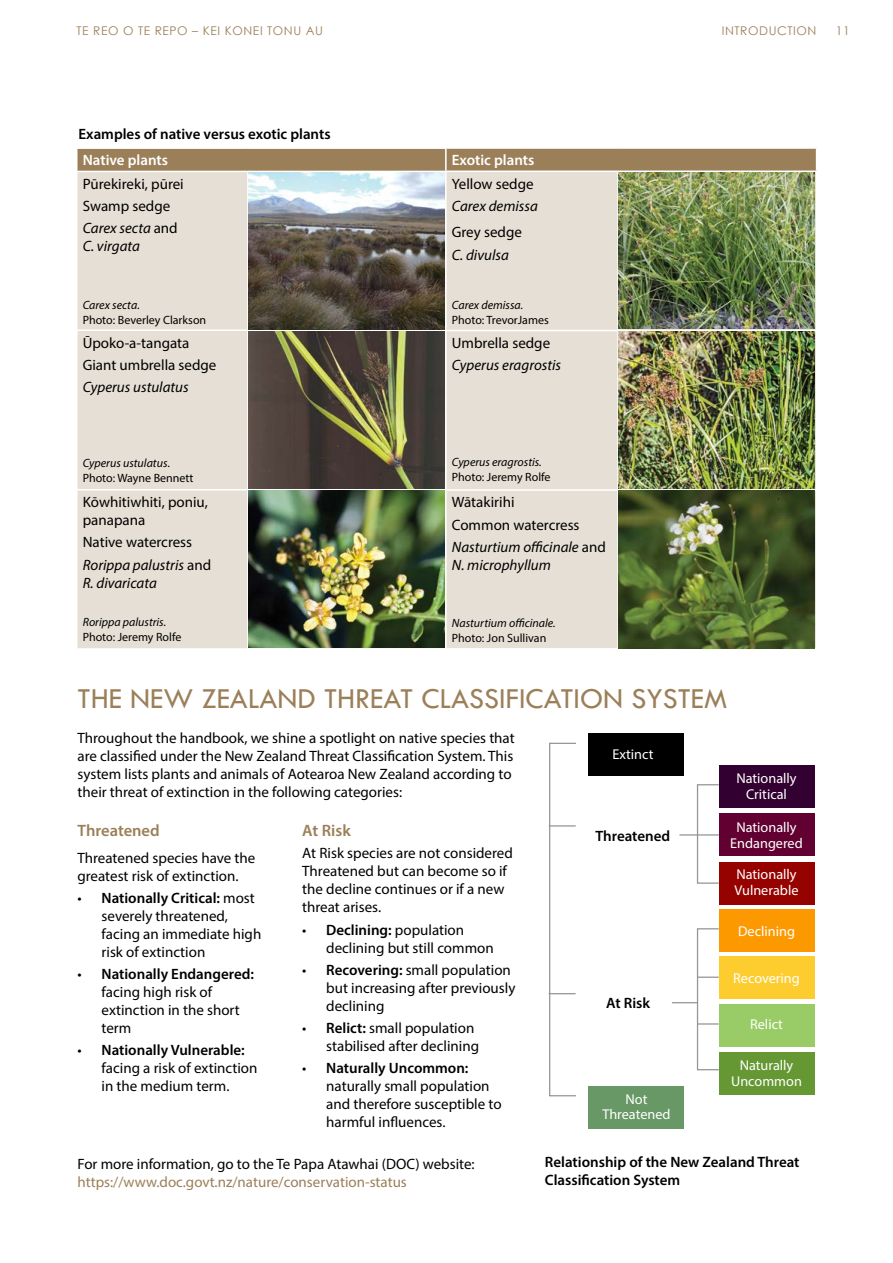
<style>
.page{position:relative;width:893px;height:1263px;background:#fff}
.page>*{position:absolute;margin:0;border:0;box-sizing:border-box;transform-origin:0 0}
.t1{font:30px "Tw Cen";color:#9b7f58}
.t2{font:600 16.5px "Myriad Pro";color:#9b7f58}
.t3{font:15px/18px "Myriad Pro";color:#000}
.t4{font:600 15px/18px "Myriad Pro";color:#000}
.t5{font:italic 15px "Myriad Pro";color:#000}
.t6{font:15px "Myriad Pro";color:#9b7f58}
.t7{font:600 15px "Myriad Pro";color:#fff}
.t8{font:14.25px/15.8px "Myriad Pro";color:#fff;text-align:center}
.t9{font:12px/15px "Myriad Pro";color:#000}
.t10{font:italic 12px "Myriad Pro";color:#000}
.t11{font:12px "Century Gothic";letter-spacing:.05em;color:#9b7f58}
.s1{font-style:italic}
.s2{font-weight:600}
</style>
<div class="page">
<div style="left:77px;top:148px;width:369px;height:23px;background:#9b7f58"></div>
<div style="left:77px;top:172px;width:368px;height:476px;background:#e6dfd5"></div>
<hr style="left:247px;top:329px;width:200px;height:2px;background:#fff">
<hr style="left:247px;top:489px;width:200px;height:1px;background:#fff">
<hr style="left:76px;top:329px;width:171px;height:2px;background:#fff">
<hr style="left:76px;top:489px;width:171px;height:1px;background:#fff">
<hr style="left:76px;top:147px;width:172px;height:2px;background:#fff">
<hr style="left:248px;top:147px;width:199px;height:2px;background:#fff">
<hr style="left:247px;top:172px;width:2px;height:157px;background:#fff">
<hr style="left:247px;top:331px;width:2px;height:158px;background:#fff">
<hr style="left:247px;top:490px;width:2px;height:158px;background:#fff">
<img style="left:249px;top:172px;width:195px;height:157px">
<img style="left:249px;top:331px;width:195px;height:157px">
<img style="left:249px;top:490px;width:195px;height:158px">
<div style="left:446px;top:148px;width:371px;height:23px;background:#9b7f58"></div>
<div style="left:447px;top:172px;width:369px;height:476px;background:#e6dfd5"></div>
<hr style="left:617px;top:330px;width:200px;height:1px;background:#fff">
<hr style="left:617px;top:489px;width:200px;height:2px;background:#fff">
<hr style="left:445px;top:330px;width:172px;height:1px;background:#fff">
<hr style="left:445px;top:489px;width:172px;height:2px;background:#fff">
<hr style="left:445px;top:147px;width:173px;height:2px;background:#fff">
<hr style="left:445px;top:149px;width:2px;height:22px;background:#fff">
<hr style="left:618px;top:147px;width:199px;height:2px;background:#fff">
<svg style="left:816px;top:149px;width:1px;height:22px"></svg>
<hr style="left:617px;top:172px;width:2px;height:158px;background:#fff">
<hr style="left:617px;top:331px;width:2px;height:158px;background:#fff">
<hr style="left:617px;top:491px;width:2px;height:157px;background:#fff">
<img style="left:619px;top:172px;width:195px;height:157px">
<img style="left:619px;top:331px;width:195px;height:158px">
<img style="left:619px;top:491px;width:195px;height:157px">
<div style="left:549px;top:743px;width:28px;height:353px;border:1px solid #939598"></div>
<div style="left:588px;top:733px;width:95px;height:43px;background:#000"></div>
<div style="left:588px;top:1086px;width:96px;height:42px;background:#679865"></div>
<div style="left:719px;top:765px;width:95px;height:43px;background:#320131"></div>
<div style="left:719px;top:814px;width:95px;height:42px;background:#610031"></div>
<div style="left:719px;top:862px;width:95px;height:42px;background:#960200"></div>
<div style="left:719px;top:910px;width:95px;height:42px;background:#fd9900"></div>
<div style="left:719px;top:956px;width:95px;height:43px;background:#fdcd30"></div>
<div style="left:719px;top:1004px;width:95px;height:43px;background:#9c6"></div>
<div style="left:719px;top:1052px;width:95px;height:42px;background:#659732"></div>
<svg style="left:699px;top:1023px;width:18px;height:1px"></svg>
<hr style="left:697px;top:976px;width:22px;height:2px;background:#939598">
<hr style="left:679px;top:834px;width:40px;height:1px;background:#939598">
<svg style="left:549px;top:825px;width:27px;height:1px"></svg>
<div style="left:697px;top:784px;width:22px;height:100px;border:1px solid #939598"></div>
<svg style="left:672px;top:1002px;width:25px;height:1px"></svg>
<svg style="left:549px;top:993px;width:27px;height:1px"></svg>
<div style="left:697px;top:928px;width:22px;height:142px;border:1px solid #939598"></div>
<p class="t11" style="left:77px;top:22px;width:248px">TE REO O TE REPO – KEI KONEI TONU AU</p>
<p class="t11" style="left:722px;top:22px;width:96px">INTRODUCTION</p>
<p class="t11" style="left:836px;top:22px;width:15px">11</p>
<p class="t4" style="left:79px;top:125px;width:254px">Examples of native versus exotic plants</p>
<p class="t7" style="left:83px;top:151px;width:87px">Native plants</p>
<p class="t3" style="left:83px;top:172px;width:103px;line-height:22.2px">Pūrekireki, pūrei<br>Swamp sedge<br><span class="s1">Carex secta</span> and</p>
<p class="t5" style="left:83px;top:237px;width:59px">C. virgata</p>
<p class="t9" style="left:83px;top:297px;width:125px"><span class="s1">Carex secta</span>.<br>Photo: Beverley Clarkson</p>
<p class="t3" style="left:83px;top:331px;width:135px;line-height:22.2px">Ūpoko-a-tangata<br>Giant umbrella sedge</p>
<p class="t5" style="left:83px;top:378px;width:107px">Cyperus ustulatus</p>
<p class="t9" style="left:83px;top:455px;width:112px"><span class="s1">Cyperus ustulatus</span>.<br>Photo: Wayne Bennett</p>
<p class="t3" style="left:83px;top:493px;width:127px">Kōwhitiwhiti, poniu, panapana</p>
<p class="t3" style="left:83px;top:531px;width:130px;line-height:22.2px">Native watercress<br><span class="s1">Rorippa palustris</span> and</p>
<p class="t5" style="left:83px;top:573px;width:76px">R. divaricata</p>
<p class="t10" style="left:83px;top:614px;width:85px">Rorippa palustris.</p>
<p class="t9" style="left:83px;top:629px;width:100px">Photo: Jeremy Rolfe</p>
<p class="t7" style="left:452px;top:151px;width:84px">Exotic plants</p>
<p class="t3" style="left:452px;top:174px;width:83px">Yellow sedge</p>
<p class="t5" style="left:452px;top:196px;width:88px">Carex demissa</p>
<p class="t3" style="left:452px;top:223px;width:72px">Grey sedge</p>
<p class="t5" style="left:452px;top:245px;width:59px">C. divulsa</p>
<p class="t10" style="left:452px;top:297px;width:73px">Carex demissa.</p>
<p class="t9" style="left:452px;top:312px;width:98px">Photo: TrevorJames</p>
<p class="t3" style="left:452px;top:333px;width:100px">Umbrella sedge</p>
<p class="t5" style="left:452px;top:356px;width:111px">Cyperus eragrostis</p>
<p class="t10" style="left:452px;top:454px;width:91px">Cyperus eragrostis.</p>
<p class="t9" style="left:452px;top:469px;width:100px">Photo: Jeremy Rolfe</p>
<p class="t3" style="left:452px;top:491px;width:156px;line-height:22.2px">Wātakirihi<br>Common watercress<br><span class="s1">Nasturtium officinale</span> and</p>
<p class="t5" style="left:452px;top:555px;width:101px">N. microphyllum</p>
<p class="t10" style="left:452px;top:616px;width:105px">Nasturtium officinale.</p>
<p class="t9" style="left:452px;top:631px;width:96px">Photo: Jon Sullivan</p>
<h1 class="t1" style="left:78px;top:680px;width:651px">THE NEW ZEALAND THREAT CLASSIFICATION SYSTEM</h1>
<p class="t3" style="left:78px;top:728px;width:439px">Throughout the handbook, we shine a spotlight on native species that are classified under the New Zealand Threat Classification System. This system lists plants and animals of Aotearoa New Zealand according to their threat of extinction in the following categories:</p>
<p class="t2" style="left:78px;top:820px;width:84px">Threatened</p>
<p class="t3" style="left:78px;top:848px;width:179px">Threatened species have the greatest risk of extinction.</p>
<p class="t3" style="left:102px;top:889px;width:161px;text-indent:-24px">• <span class="s2">Nationally Critical:</span> most severely threatened, facing an immediate high risk of extinction</p>
<p class="t3" style="left:102px;top:965px;width:154px;text-indent:-24px">• <span class="s2">Nationally Endangered: </span>facing high risk of extinction in the short term</p>
<p class="t3" style="left:102px;top:1041px;width:157px;text-indent:-24px">• <span class="s2">Nationally Vulnerable: </span>facing a risk of extinction in the medium term.</p>
<p class="t2" style="left:302px;top:820px;width:50px">At Risk</p>
<p class="t3" style="left:302px;top:844px;width:212px">At Risk species are not considered<br>Threatened but can become so if the decline continues or if a new threat arises.</p>
<p class="t3" style="left:326px;top:920px;width:169px;text-indent:-24px">• <span class="s2">Declining:</span> population declining but still common</p>
<p class="t3" style="left:326px;top:961px;width:191px;text-indent:-24px">• <span class="s2">Recovering:</span> small population but increasing after previously declining</p>
<p class="t3" style="left:326px;top:1019px;width:154px;text-indent:-24px">• <span class="s2">Relict:</span> small population stabilised after declining</p>
<p class="t3" style="left:326px;top:1059px;width:177px;text-indent:-24px">• <span class="s2">Naturally Uncommon: </span>naturally small population and therefore susceptible to harmful influences.</p>
<p class="t3" style="left:78px;top:1155px;width:399px">For more information, go to the Te Papa Atawhai (DOC) website:</p>
<p class="t6" style="left:78px;top:1173px;width:331px">https://www.doc.govt.nz/nature/conservation-status</p>
<p class="t8" style="left:612px;top:746px;width:43px">Extinct</p>
<p class="t4" style="left:595px;top:826px;width:76px">Threatened</p>
<p class="t4" style="left:606px;top:994px;width:46px">At Risk</p>
<p class="t8" style="left:602px;top:1091px;width:70px">Not<br>Threatened</p>
<p class="t8" style="left:736px;top:770px;width:62px">Nationally<br>Critical</p>
<p class="t8" style="left:730px;top:819px;width:74px">Nationally<br>Endangered</p>
<p class="t8" style="left:734px;top:866px;width:66px;text-align:left">Nationally<br>Vulnerable</p>
<p class="t8" style="left:738px;top:923px;width:58px">Declining</p>
<p class="t8" style="left:733px;top:970px;width:68px">Recovering</p>
<p class="t8" style="left:750px;top:1016px;width:34px">Relict</p>
<p class="t8" style="left:731px;top:1057px;width:72px">Naturally<br>Uncommon</p>
<p class="t4" style="left:545px;top:1152px;width:256px">Relationship of the New Zealand Threat<br>Classification System</p>
</div>
